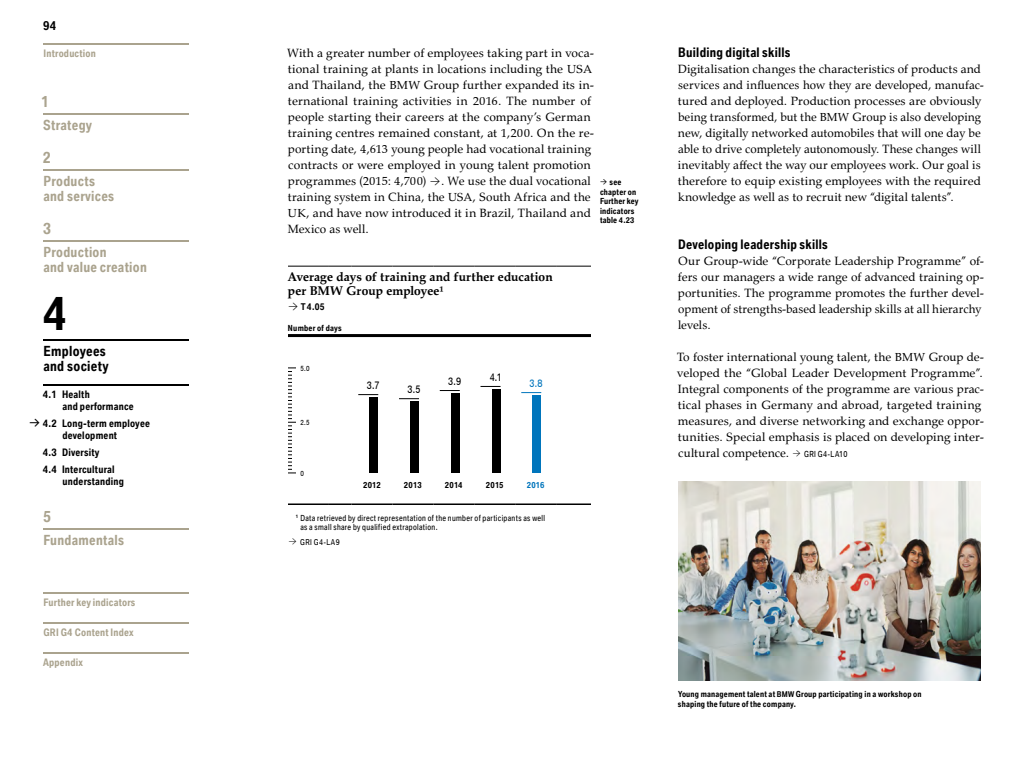
<style>
.page{position:relative;width:1024px;height:768px;background:#fff}
.page>*{position:absolute;margin:0;border:0;box-sizing:border-box;transform-origin:0 0}
.t1{font:700 45px "BMW Group Condensed";color:#000}
.t2{font:700 15px "BMW Group Condensed";color:#aaa38e}
.t3{font:700 13.5px/15px "BMW Group Condensed";letter-spacing:.015em;color:#aaa38e}
.t4{font:700 13.5px/15px "BMW Group Condensed";letter-spacing:.015em;color:#000}
.t5{font:700 13.5px "BMW Group Expert 2016";color:#000}
.t6{font:700 12.7px/14px "BMW Group Serif";letter-spacing:.01em;color:#000}
.t7{font:700 12.7px "BMW Group Condensed";letter-spacing:.01em;color:#000}
.t8{font:12px/16px "BMW Group Serif";letter-spacing:.005em;color:#000}
.t9{font:700 12px "BMW Group Condensed";color:#000}
.t10{font:11.5px "BMW Group Expert 2016";color:#000}
.t11{font:10.2px "BMW Group Condensed";color:#000}
.t12{font:10.2px "BMW Group Condensed";color:#0075bc}
.t13{font:700 10px/12px "BMW Group Condensed";letter-spacing:.015em;color:#000}
.t14{font:700 10px "BMW Group Condensed";letter-spacing:.015em;color:#aaa38e}
.t15{font:700 9px "BMW Group Condensed";color:#000}
.t16{font:700 8.1px/9.5px "BMW Group Condensed";letter-spacing:.015em;color:#000}
.t17{font:8.1px/9.5px "BMW Group Condensed";letter-spacing:.035em;color:#000}
.t18{font:700 8.1px "BMW Group Condensed";color:#0075bc}
.t19{font:7.8px "BMW Group Condensed";letter-spacing:.045em;color:#000}
.t20{font:7px "BMW Group Condensed";color:#000}
.s1{font-size:11.7px}
.s2{font-family:"BMW Group Expert 2016"}
.s3{font-size:7.7px}
.s4{font-family:"BMW Group Condensed";font-weight:700;font-size:9px}
.s5{font-family:"BMW Group Expert 2016";font-size:9.3px}
.s6{font-family:"BMW Group Expert 2016";font-size:9.5px}
.s7{font-family:"BMW Group Condensed";font-size:8.1px}
</style>
<div class="page">
<img style="left:678px;top:481px;width:303px;height:200px">
<hr style="left:288px;top:266px;width:41px;height:1px;background:#000">
<svg style="left:329px;top:266px;width:22px;height:1px"></svg>
<hr style="left:351px;top:266px;width:41px;height:1px;background:#000">
<hr style="left:392px;top:266px;width:41px;height:1px;background:#000">
<hr style="left:433px;top:266px;width:41px;height:1px;background:#000">
<hr style="left:474px;top:266px;width:41px;height:1px;background:#000">
<hr style="left:515px;top:266px;width:41px;height:1px;background:#000">
<hr style="left:556px;top:266px;width:35px;height:1px;background:#000">
<hr style="left:288px;top:503px;width:41px;height:2px;background:#000">
<hr style="left:329px;top:503px;width:22px;height:2px;background:#000">
<hr style="left:351px;top:503px;width:41px;height:2px;background:#000">
<hr style="left:392px;top:503px;width:41px;height:2px;background:#000">
<hr style="left:433px;top:503px;width:41px;height:2px;background:#000">
<hr style="left:474px;top:503px;width:41px;height:2px;background:#000">
<hr style="left:515px;top:503px;width:41px;height:2px;background:#000">
<hr style="left:556px;top:503px;width:35px;height:2px;background:#000">
<hr style="left:288px;top:334px;width:303px;height:3px;background:#000">
<div style="left:369px;top:397px;width:9px;height:76px;background:#000"></div>
<svg style="left:358px;top:394px;width:20px;height:1px"></svg>
<div style="left:410px;top:401px;width:9px;height:72px;background:#000"></div>
<svg style="left:399px;top:398px;width:20px;height:1px"></svg>
<div style="left:451px;top:393px;width:9px;height:80px;background:#000"></div>
<svg style="left:440px;top:390px;width:20px;height:1px"></svg>
<div style="left:492px;top:389px;width:9px;height:84px;background:#000"></div>
<svg style="left:481px;top:386px;width:20px;height:1px"></svg>
<div style="left:532px;top:395px;width:9px;height:78px;background:#0075bc"></div>
<svg style="left:521px;top:392px;width:20px;height:1px"></svg>
<svg style="left:288px;top:368px;width:8px;height:106px"></svg>
<hr style="left:43px;top:43px;width:146px;height:2px;background:#aaa38e">
<hr style="left:43px;top:113px;width:146px;height:2px;background:#aaa38e">
<hr style="left:43px;top:169px;width:146px;height:2px;background:#aaa38e">
<hr style="left:43px;top:240px;width:146px;height:2px;background:#aaa38e">
<hr style="left:43px;top:339px;width:146px;height:2px;background:#000">
<hr style="left:43px;top:384px;width:146px;height:2px;background:#000">
<hr style="left:43px;top:528px;width:146px;height:2px;background:#aaa38e">
<hr style="left:43px;top:592px;width:146px;height:2px;background:#aaa38e">
<hr style="left:43px;top:622px;width:146px;height:2px;background:#aaa38e">
<hr style="left:43px;top:652px;width:146px;height:2px;background:#aaa38e">
<p class="t9" style="left:43px;top:18px;width:15px">94</p>
<p class="t14" style="left:44px;top:47px;width:54px">Introduction</p>
<p class="t2" style="left:41px;top:92px;width:10px">1</p>
<p class="t3" style="left:43px;top:117px;width:50px">Strategy</p>
<p class="t2" style="left:43px;top:148px;width:10px">2</p>
<p class="t3" style="left:43px;top:173px;width:73px">Products and services</p>
<p class="t2" style="left:43px;top:219px;width:10px">3</p>
<p class="t3" style="left:43px;top:244px;width:105px">Production<br>and value -creation</p>
<h1 class="t1" style="left:43px;top:284px;width:26px">4</h1>
<p class="t4" style="left:43px;top:343px;width:67px">Employees and society</p>
<p class="t13" style="left:62px;top:388px;width:73px;text-indent:-20px">4.1 Health<br>and -performance</p>
<p class="t13" style="left:62px;top:417px;width:89px;text-indent:-19px">4.2 Long-term employee development</p>
<p class="t13" style="left:43px;top:443px;width:73px;line-height:17px">4.3 Diversity<br>4.4 Intercultural</p>
<p class="t13" style="left:63px;top:475px;width:63px">understanding</p>
<p class="t2" style="left:43px;top:507px;width:10px">5</p>
<p class="t3" style="left:43px;top:532px;width:82px">Fundamentals</p>
<p class="t5" style="left:29px;top:418px;width:13px">·</p>
<p class="t14" style="left:44px;top:596px;width:94px">Further key indicators</p>
<p class="t14" style="left:43px;top:626px;width:92px">GRI G4 Content Index</p>
<p class="t14" style="left:43px;top:656px;width:41px">Appendix</p>
<p class="t8" style="left:287px;top:44px;width:308px">With a greater number of employees taking part in voca&shy;tional training at plants in locations including the <span class="s1">USA </span>and Thailand, the <span class="s1">BMW</span> Group further expanded its in&shy;ternational training activities in <span class="s1">2016</span>. The number of people starting their careers at the company’s German training centres remained constant, at <span class="s1">1</span>,<span class="s1">200</span>. On the re&shy;porting date, <span class="s1">4</span>,<span class="s1">613</span> young people had vocational training contracts or were employed in young talent promotion programmes (<span class="s1">2015</span>: <span class="s1">4</span>,<span class="s1">700</span>) <span class="s2">•</span>. We use the dual vocational training system in China, the <span class="s1">USA</span>, South Africa and the <span class="s1">UK</span>, and have now introduced it in Brazil, Thailand and Mexico as well.</p>
<p class="t6" style="left:288px;top:269px;width:266px">Average days of training and further education per BMW Group employee¹</p>
<p class="t15" style="left:307px;top:301px;width:19px">4.05</p>
<p class="t16" style="left:288px;top:323px;width:55px">Number of days</p>
<p class="t16" style="left:600px;top:177px;width:40px"><span class="s2">•</span> see chapter on<br>Further key indicators table <span class="s3">4</span>.<span class="s3">23</span></p>
<p class="t10" style="left:288px;top:302px;width:19px">• <span class="s4">T</span></p>
<p class="t20" style="left:301px;top:364px;width:11px">5.0</p>
<p class="t20" style="left:301px;top:418px;width:11px">2.5</p>
<p class="t20" style="left:301px;top:469px;width:5px">0</p>
<p class="t11" style="left:367px;top:379px;width:14px">3.7</p>
<p class="t11" style="left:407px;top:383px;width:15px">3.5</p>
<p class="t11" style="left:448px;top:375px;width:15px">3.9</p>
<p class="t11" style="left:490px;top:371px;width:14px">4.1</p>
<p class="t12" style="left:530px;top:377px;width:15px">3.8</p>
<p class="t16" style="left:363px;top:480px;width:19px">2012</p>
<p class="t16" style="left:404px;top:480px;width:19px">2013</p>
<p class="t16" style="left:445px;top:480px;width:19px">2014</p>
<p class="t16" style="left:486px;top:480px;width:19px">2015</p>
<p class="t18" style="left:527px;top:479px;width:19px">2016</p>
<p class="t17" style="left:300px;top:513px;width:246px;text-indent:-5px"><sup>1</sup> Data retrieved by direct representation of the number of participants as well as a small share by qualified extrapolation.</p>
<p class="t19" style="left:289px;top:537px;width:53px"><span class="s5">•</span> GRI G4-LA9</p>
<p class="t7" style="left:678px;top:44px;width:114px">Building digital skills</p>
<p class="t8" style="left:678px;top:60px;width:307px">Digitalisation changes the characteristics of products and services and influences how they are developed, manufac&shy;tured and deployed. Production processes are obviously being transformed, but the <span class="s1">BMW</span> Group is also developing new, digitally networked automobiles that will one day be able to drive completely autonomously. These changes will inevitably affect the way our employees work. Our goal is therefore to equip existing employees with the required knowledge as well as to recruit new “digital talents”.</p>
<p class="t7" style="left:678px;top:236px;width:151px">Developing leadership skills</p>
<p class="t8" style="left:678px;top:252px;width:307px">Our Group-wide “Corporate Leadership Programme” of&shy;fers our managers a wide range of advanced training op&shy;portunities. The programme promotes the further devel&shy;opment of strengths-based leadership skills at all hierarchy levels.</p>
<p class="t8" style="left:677px;top:348px;width:308px">To foster international young talent, the <span class="s1">BMW</span> Group de&shy;veloped the “Global Leader Development Programme”.<br>Integral components of the programme are various prac&shy;tical phases in Germany and abroad, targeted training measures, and diverse networking and exchange oppor&shy;tunities. Special emphasis is placed on developing inter&shy;cultural competence. <span class="s6">•</span> <span class="s7">GRI G4-LA10</span></p>
<p class="t16" style="left:678px;top:689px;width:245px">Young management talent at <span class="s3">BMW</span> Group participating in a workshop on shaping the future of the company.</p>
</div>
